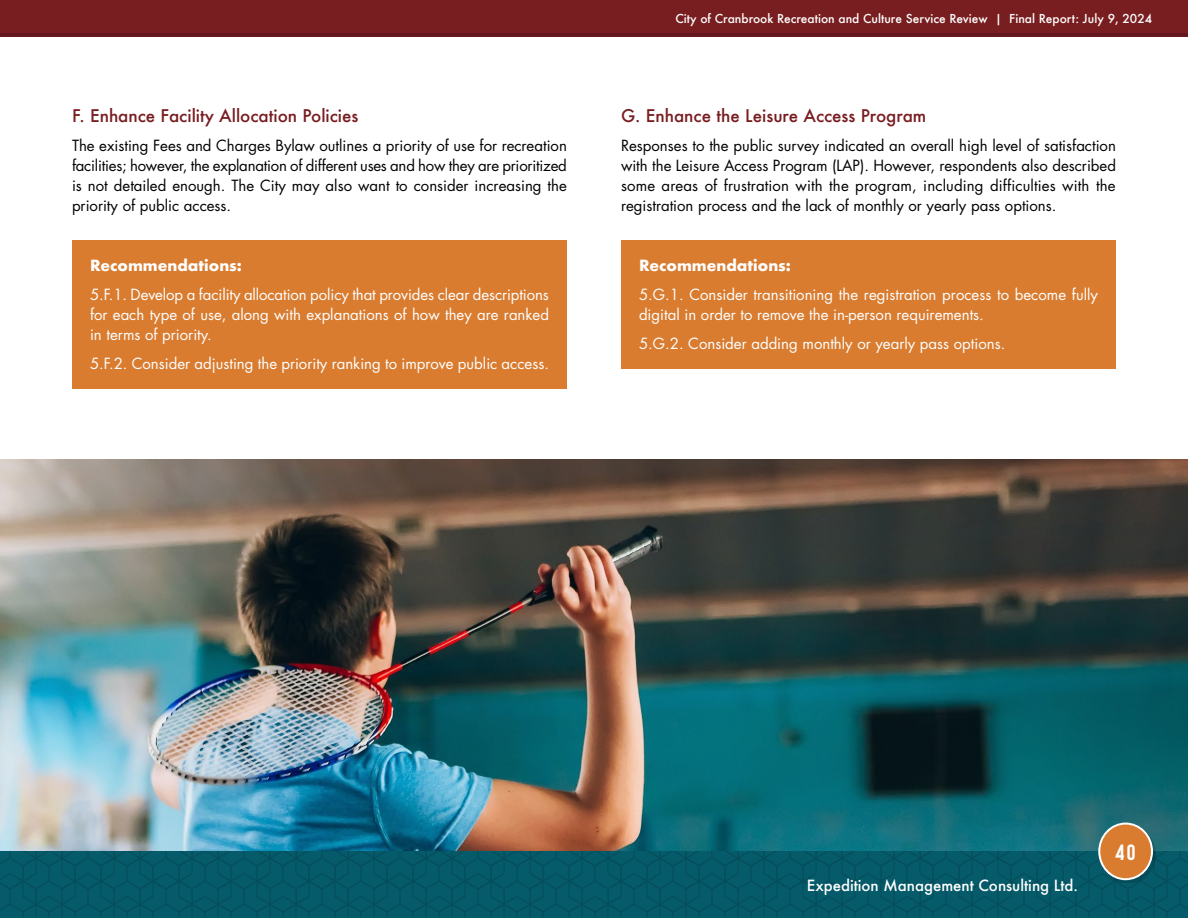
<style>
.page{position:relative;width:1188px;height:918px;background:#fff}
.page>*{position:absolute;margin:0;border:0;box-sizing:border-box;transform-origin:0 0}
.t1{font:700 22px "Bison";color:#fff}
.Heading_2{font:500 17px "Futura";color:#781c20}
.t2{font:15px/20px "Futura Std";color:#000;text-align:justify}
.t3{font:15px/20px "Futura Std";color:#fff;text-align:justify}
.t4{font:500 15px "Futura";color:#fff}
.t5{font:700 15px "Futura";color:#fff}
.t6{font:500 12px "Futura";color:#fff}
</style>
<div class="page">
<img style="left:0;top:459px;width:1188px;height:392px">
<div style="left:0;top:851px;width:1188px;height:67px;background:linear-gradient(to right,#065968,#065968)"></div>
<div style="left:0;top:32px;width:1188px;height:5px;background:#63161b"></div>
<div style="left:0;top:0;width:1188px;height:33px;background:#791e20"></div>
<div style="left:1101px;top:825px;width:55px;height:58px;background:#000;opacity:.15"></div>
<div style="left:1099px;top:824px;width:53px;height:55px;background:#d97c30;border-radius:50%"></div>
<div style="left:1098px;top:823px;width:55px;height:57px;border:2px solid #fff;border-radius:50%"></div>
<div style="left:72px;top:240px;width:495px;height:44px;background:#d97c30"></div>
<div style="left:72px;top:283px;width:495px;height:77px;background:#d97c30"></div>
<div style="left:72px;top:352px;width:495px;height:37px;background:#d97c30"></div>
<div style="left:621px;top:240px;width:495px;height:44px;background:#d97c30"></div>
<div style="left:621px;top:283px;width:495px;height:57px;background:#d97c30"></div>
<div style="left:621px;top:332px;width:495px;height:37px;background:#d97c30"></div>
<p class="Heading_2" style="left:72px;top:104px;width:288px">F. Enhance Facility Allocation Policies</p>
<p class="t2" style="left:72px;top:135px;width:496px">The existing Fees and Charges Bylaw outlines a priority of use for recreation facilities; however, the explanation of different uses and how they are prioritized is not detailed enough. The City may also want to consider increasing the priority of public access.</p>
<p class="t5" style="left:90px;top:254px;width:154px">Recommendations:</p>
<p class="t3" style="left:90px;top:284px;width:461px">5.F.1. Develop a facility allocation policy that provides clear descriptions for each type of use, along with explanations of how they are ranked in terms of priority.</p>
<p class="t3" style="left:90px;top:353px;width:460px">5.F.2. Consider adjusting the priority ranking to improve public access.</p>
<p class="t6" style="left:676px;top:10px;width:478px">City of Cranbrook Recreation and Culture Service Review | Final Report: July 9, 2024</p>
<p class="Heading_2" style="left:621px;top:104px;width:307px">G. Enhance the Leisure Access Program</p>
<p class="t2" style="left:621px;top:135px;width:497px">Responses to the public survey indicated an overall high level of satisfaction with the Leisure Access Program (LAP). However, respondents also described some areas of frustration with the program, including difficulties with the registration process and the lack of monthly or yearly pass options.</p>
<p class="t5" style="left:639px;top:254px;width:154px">Recommendations:</p>
<p class="t3" style="left:639px;top:284px;width:461px">5.G.1. Consider transitioning the registration process to become fully digital in order to remove the in-person requirements.</p>
<p class="t3" style="left:639px;top:333px;width:368px">5.G.2. Consider adding monthly or yearly pass options.</p>
<p class="t4" style="left:807px;top:876px;width:273px">Expedition Management Consulting Ltd.</p>
<h1 class="t1" style="left:1115px;top:841px;width:22px">40</h1>
</div>
